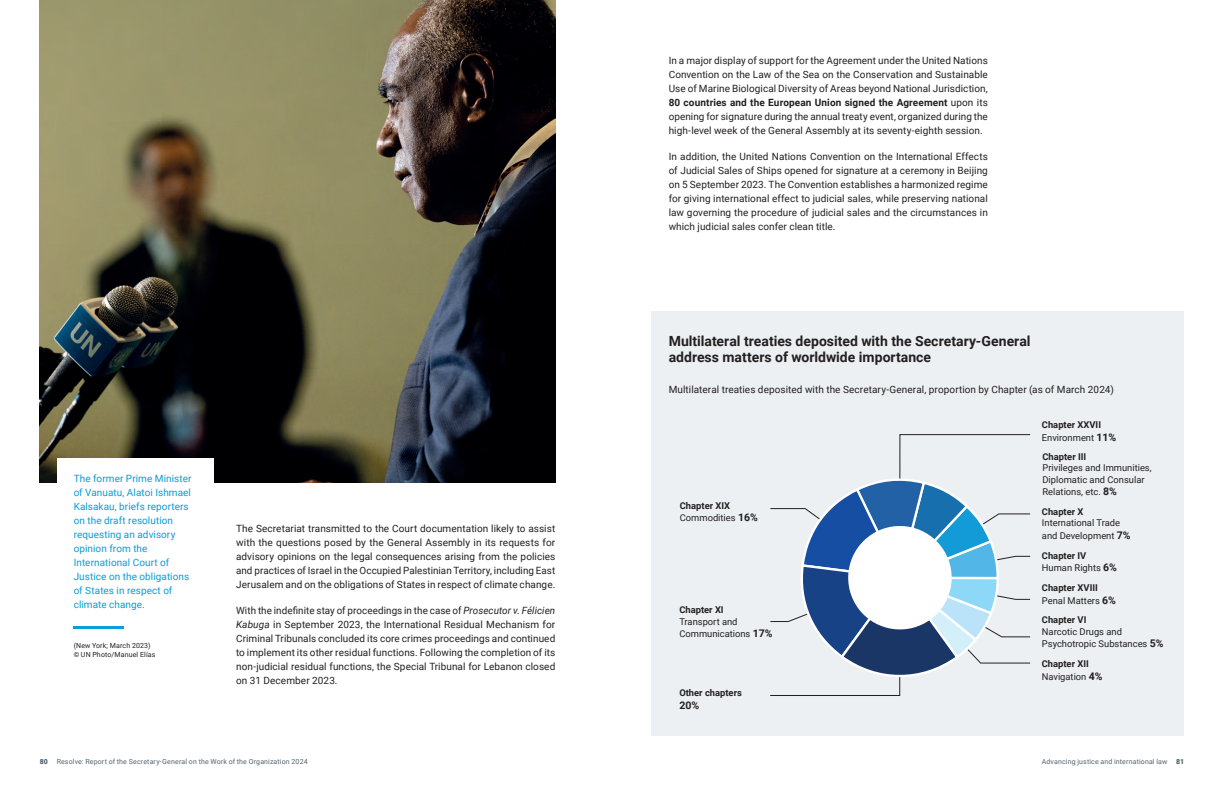
<style>
.page{position:relative;width:1224px;height:792px;background:#fff}
.page>*{position:absolute;margin:0;border:0;box-sizing:border-box;transform-origin:0 0}
.Heading_Chart_small{font:700 14px/16px "Roboto";color:#231f20}
.t1{font:700 10.5px "Roboto";color:#231f20}
.Body_copy{font:10px/14px "Roboto";letter-spacing:.005em;color:#231f20;text-align:justify}
.Caption_blue_text{font:10px/14px "Roboto";letter-spacing:.005em;color:#069edb}
.t2{font:9.4px/11.2px "Roboto";color:#231f20}
.t3{font:700 9.4px/12.6px "Roboto";color:#231f20}
.t4{font:7px "Roboto";letter-spacing:.02em;color:#53656e}
.Caption_copyright_black{font:7px/9px "Roboto";letter-spacing:.02em;color:#231f20}
.t5{font:900 7px "Roboto";color:#53656e}
.s1{font-weight:700}
.s2{font-style:italic}
.s3{font-weight:700;font-size:10.5px}
.s4{font-weight:400}
.s5{font-size:10.5px}
</style>
<div class="page">
<div style="left:652px;top:311px;width:532px;height:424px;background:#edf0f2"></div>
<svg style="left:770px;top:434px;width:261px;height:262px"></svg>
<img style="left:40px;top:0;width:515px;height:482px">
<div style="left:57px;top:458px;width:156px;height:216px;background:#fff"></div>
<hr style="left:74px;top:626px;width:50px;height:3px;background:#069edb">
<p class="Body_copy" style="left:669px;top:53px;width:321px">In a major display of support for the Agreement under the United Nations Convention on the Law of the Sea on the Conservation and Sustainable Use of Marine Biological Diversity of Areas beyond National Jurisdiction, <span class="s1">80 countries and the European Union signed the Agreement</span> upon its opening for signature during the annual treaty event, organized during the high-level week of the General Assembly at its seventy-eighth session.</p>
<p class="Body_copy" style="left:669px;top:149px;width:321px">In addition, the United Nations Convention on the International Effects of Judicial Sales of Ships opened for signature at a ceremony in Beijing on 5 September 2023. The Convention establishes a harmonized regime for giving international effect to judicial sales, while preserving national law governing the procedure of judicial sales and the circumstances in which judicial sales confer clean title.</p>
<p class="Heading_Chart_small" style="left:669px;top:332px;width:363px">Multilateral treaties deposited with the Secretary-General address matters of worldwide importance</p>
<p class="Body_copy" style="left:669px;top:382px;width:447px">Multilateral treaties deposited with the Secretary-General, proportion by Chapter (as of March 2024)</p>
<p class="Caption_blue_text" style="left:74px;top:471px;width:119px">The former Prime Minister of Vanuatu, Alatoi Ishmael<br>Kalsakau, briefs reporters on the draft resolution requesting an advisory opinion from the<br>International Court of<br>Justice on the obligations of States in respect of climate change.</p>
<p class="Caption_copyright_black" style="left:74px;top:641px;width:83px">(New York; March 2023) © UN Photo/Manuel Elías</p>
<p class="Body_copy" style="left:236px;top:522px;width:321px">The Secretariat transmitted to the Court documentation likely to assist with the questions posed by the General Assembly in its requests for advisory opinions on the legal consequences arising from the policies and practices of Israel in the Occupied Palestinian Territory, including East Jerusalem and on the obligations of States in respect of climate change.</p>
<p class="Body_copy" style="left:236px;top:603px;width:321px">With the indefinite stay of proceedings in the case of <span class="s2">Prosecutor v. Félicien Kabuga</span> in September 2023, the International Residual Mechanism for Criminal Tribunals concluded its core crimes proceedings and continued to implement its other residual functions. Following the completion of its non-judicial residual functions, the Special Tribunal for Lebanon closed on 31 December 2023.</p>
<p class="t2" style="left:680px;top:499px;width:80px;line-height:12.6px"><span class="s1">Chapter XIX<br></span>Commodities <span class="s3">16%</span></p>
<p class="t2" style="left:679px;top:604px;width:60px"><span class="s1">Chapter XI<br></span>Transport and</p>
<p class="t2" style="left:679px;top:628px;width:95px">Communications <span class="s3">17%</span></p>
<p class="t3" style="left:679px;top:686px;width:64px">Other chapters</p>
<p class="t1" style="left:679px;top:698px;width:21px">20%</p>
<p class="t3" style="left:1042px;top:418px;width:76px">Chapter XXVII<br><span class="s4">Environment</span> <span class="s5">11%</span></p>
<p class="t2" style="left:1043px;top:451px;width:111px"><span class="s1">Chapter III<br></span>Privileges and Immunities,<br>Diplomatic and Consular</p>
<p class="t2" style="left:1043px;top:486px;width:76px">Relations, etc. <span class="s3">8%</span></p>
<p class="t2" style="left:1042px;top:506px;width:80px"><span class="s1">Chapter X<br></span>International Trade</p>
<p class="t2" style="left:1042px;top:530px;width:90px">and Development <span class="s3">7%</span></p>
<p class="t2" style="left:1042px;top:549px;width:77px;line-height:12.6px"><span class="s1">Chapter IV<br></span>Human Rights <span class="s3">6%</span></p>
<p class="t3" style="left:1042px;top:581px;width:76px">Chapter XVIII<br><span class="s4">Penal Matters</span> <span class="s5">6%</span></p>
<p class="t2" style="left:1042px;top:614px;width:82px"><span class="s1">Chapter VI<br></span>Narcotic Drugs and</p>
<p class="t2" style="left:1042px;top:638px;width:123px">Psychotropic Substances <span class="s3">5%</span></p>
<p class="t3" style="left:1042px;top:657px;width:62px">Chapter XII<br><span class="s4">Navigation</span> <span class="s5">4%</span></p>
<p class="t5" style="left:40px;top:756px;width:10px">80</p>
<p class="t4" style="left:57px;top:756px;width:253px">Resolve: Report of the Secretary-General on the Work of the Organization 2024</p>
<p class="t4" style="left:1042px;top:756px;width:127px">Advancing justice and international law</p>
<p class="t5" style="left:1176px;top:756px;width:10px">81</p>
</div>
